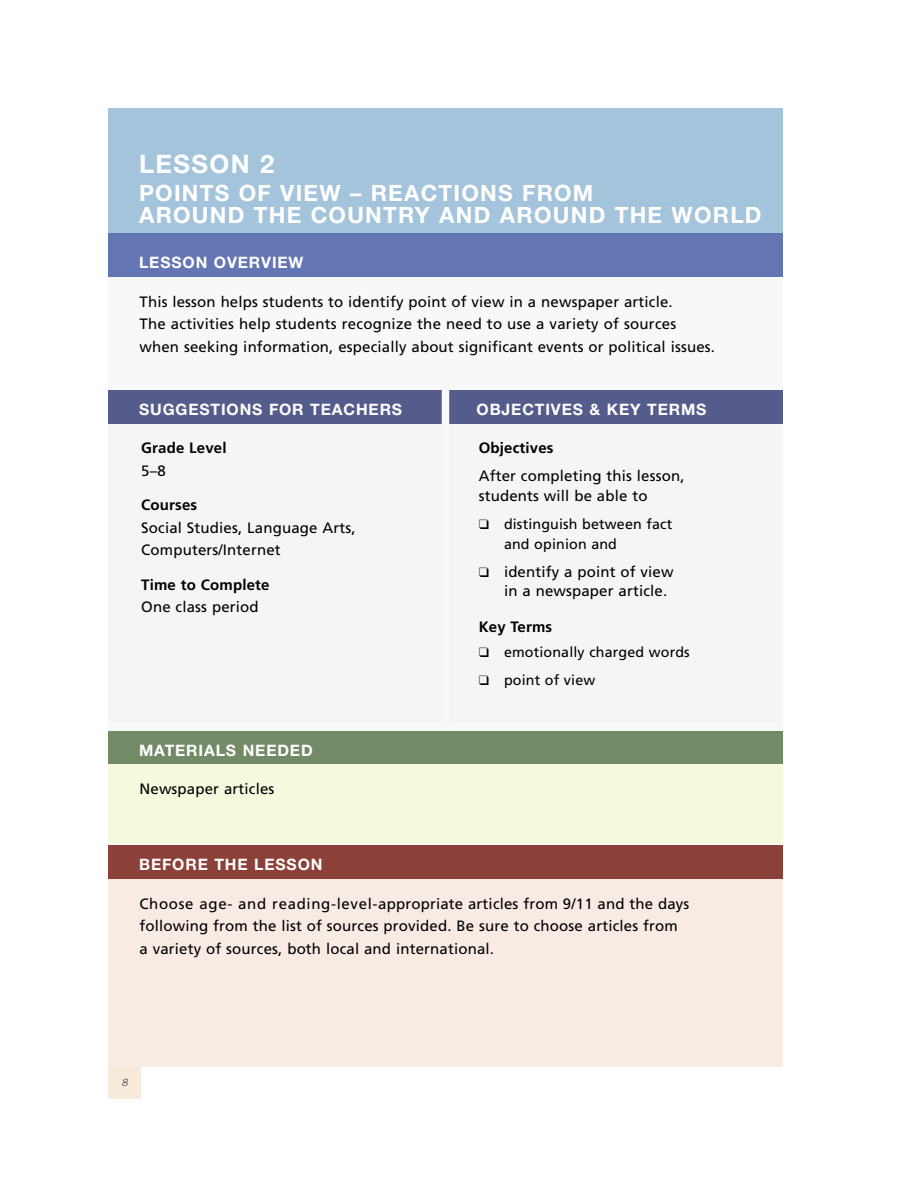
<style>
.page{position:relative;width:918px;height:1188px;background:#fff}
.page>*{position:absolute;margin:0;border:0;box-sizing:border-box;transform-origin:0 0}
.t1{font:700 25.5px "Helvetica Neue";letter-spacing:.055em;color:#fff}
.t2{font:700 22.5px/22.5px "Helvetica Neue";letter-spacing:.055em;color:#fff}
.t3{font:700 15.75px "Helvetica Neue";letter-spacing:.055em;color:#fff}
.t4{font:15px/22.5px "Frutiger";letter-spacing:.01em;color:#000}
.t5{font:700 15px "Frutiger";letter-spacing:.01em;color:#000}
.t6{font:14.25px/19.5px "Frutiger";letter-spacing:.01em;color:#000}
.t7{font:italic 10.5px "Franklin Gothic";color:#595959}
</style>
<div class="page">
<div style="left:108px;top:108px;width:675px;height:737px;background:#f8f8f8"></div>
<div style="left:108px;top:1066px;width:33px;height:33px;background:#f7ebdc"></div>
<div style="left:108px;top:108px;width:675px;height:126px;background:#a4c4dc"></div>
<div style="left:108px;top:233px;width:675px;height:43px;background:#6375b2"></div>
<div style="left:108px;top:390px;width:338px;height:34px;background:#555c8b"></div>
<div style="left:446px;top:390px;width:337px;height:34px;background:#555c8b"></div>
<div style="left:108px;top:731px;width:675px;height:33px;background:#738a67"></div>
<div style="left:108px;top:845px;width:675px;height:34px;background:#8b4139"></div>
<div style="left:108px;top:425px;width:338px;height:304px;background:#f4f5f6"></div>
<div style="left:450px;top:424px;width:333px;height:305px;background:#f4f5f6"></div>
<div style="left:108px;top:765px;width:675px;height:78px;background:#f5f9dd"></div>
<div style="left:108px;top:879px;width:675px;height:187px;background:#f8ebe3"></div>
<div style="left:442px;top:390px;width:7px;height:340px;background:#f8f8f8"></div>
<div style="left:108px;top:723px;width:675px;height:7px;background:#f8f8f8"></div>
<h1 class="t1" style="left:139px;top:155px;width:137px">LESSON 2</h1>
<h2 class="t2" style="left:139px;top:184px;width:624px">POINTS OF VIEW – REACTIONS FROM<br>AROUND THE COUNTRY AND AROUND THE WORLD</h2>
<p class="t3" style="left:139px;top:256px;width:166px">LESSON OVERVIEW</p>
<p class="t4" style="left:139px;top:291px;width:577px">This lesson helps students to identify point of view in a newspaper article.<br>The activities help students recognize the need to use a variety of sources when seeking information, especially about significant events or political issues.</p>
<p class="t3" style="left:139px;top:403px;width:265px">SUGGESTIONS FOR TEACHERS</p>
<p class="t3" style="left:477px;top:403px;width:231px">OBJECTIVES &amp; KEY TERMS</p>
<p class="t5" style="left:141px;top:442px;width:87px">Grade Level</p>
<p class="t4" style="left:141px;top:460px;width:26px">5–8</p>
<p class="t5" style="left:141px;top:499px;width:57px">Courses</p>
<p class="t4" style="left:141px;top:517px;width:216px">Social Studies, Language Arts,<br>Computers/Internet</p>
<p class="t5" style="left:141px;top:578px;width:130px">Time to Complete</p>
<p class="t4" style="left:141px;top:597px;width:119px">One class period</p>
<p class="t3" style="left:139px;top:744px;width:175px">MATERIALS NEEDED</p>
<p class="t4" style="left:140px;top:778px;width:136px">Newspaper articles</p>
<p class="t3" style="left:139px;top:859px;width:185px">BEFORE THE LESSON</p>
<p class="t5" style="left:479px;top:442px;width:76px">Objectives</p>
<p class="t4" style="left:479px;top:468px;width:207px;line-height:19.5px">After completing this lesson, students will be able to</p>
<p class="t6" style="left:504px;top:515px;width:170px;text-indent:-25px">❑ distinguish between fact and opinion and</p>
<p class="t4" style="left:504px;top:563px;width:171px;line-height:19.5px;text-indent:-25px">❑ identify a point of view in a newspaper article.</p>
<p class="t5" style="left:479px;top:621px;width:75px">Key Terms</p>
<p class="t6" style="left:479px;top:643px;width:213px">❑ emotionally charged words</p>
<p class="t6" style="left:479px;top:671px;width:118px">❑ point of view</p>
<p class="t4" style="left:139px;top:893px;width:551px">Choose age- and reading-level-appropriate articles from 9/11 and the days following from the list of sources provided. Be sure to choose articles from a variety of sources, both local and international.</p>
<p class="t7" style="left:121px;top:1079px;width:8px">8</p>
</div>
